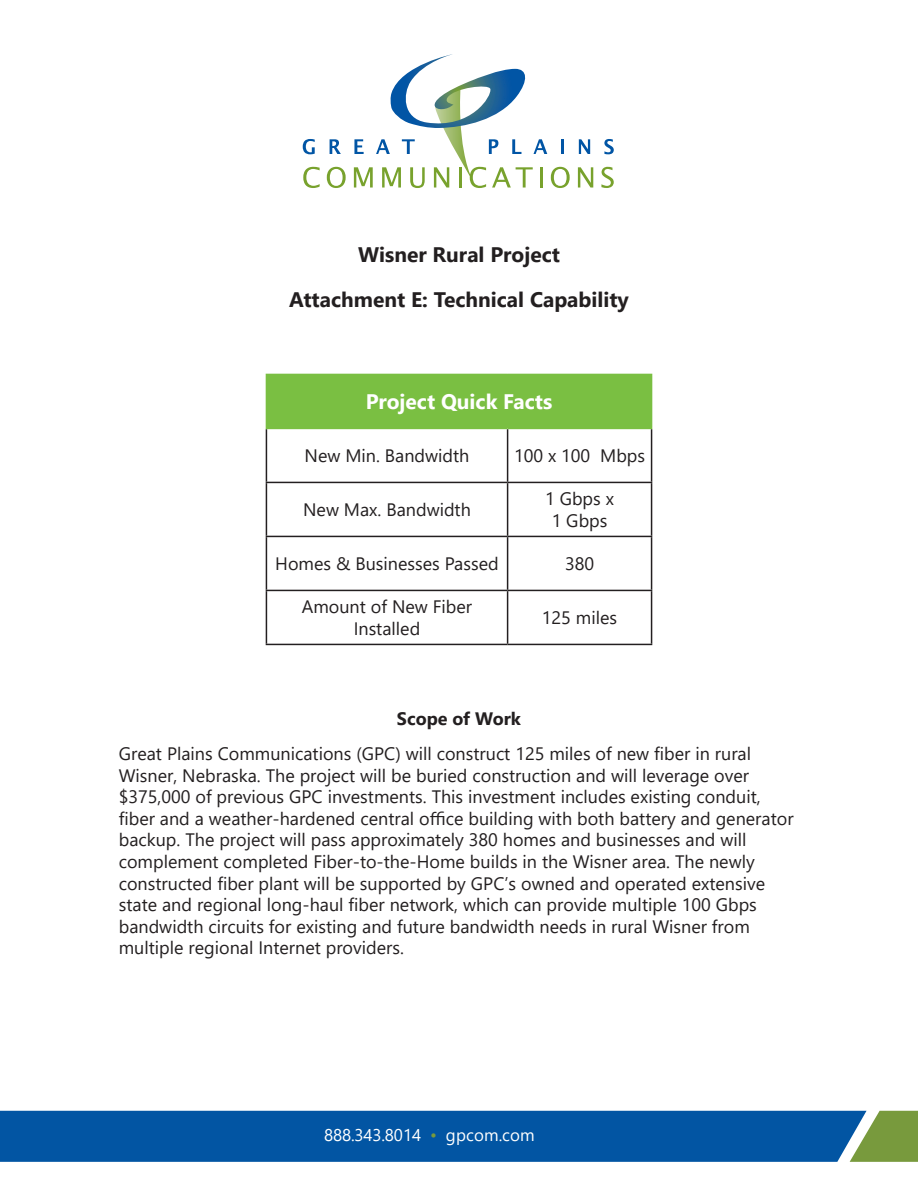
<style>
.page{position:relative;width:918px;height:1188px;background:#fff}
.page>*{position:absolute;margin:0;border:0;box-sizing:border-box;transform-origin:0 0}
.t1{font:700 21px "Segoe UI";color:#231f20}
.t2{font:700 21px "Segoe UI";color:#fff}
.t3{font:18px/21.6px "Segoe UI";color:#231f20;text-align:center}
.t4{font:700 18px "Segoe UI";color:#231f20}
.t5{font:16.95px "Segoe UI";letter-spacing:-.005em;color:#fff}
.s1{color:#789a3d}
</style>
<div class="page">
<svg style="left:303px;top:139px;width:12px;height:15px"></svg>
<svg style="left:330px;top:139px;width:11px;height:15px"></svg>
<svg style="left:579px;top:139px;width:11px;height:15px"></svg>
<svg style="left:604px;top:139px;width:10px;height:15px"></svg>
<svg style="left:303px;top:167px;width:17px;height:21px"></svg>
<svg style="left:327px;top:167px;width:19px;height:21px"></svg>
<svg style="left:354px;top:54px;width:216px;height:134px"></svg>
<svg style="left:578px;top:167px;width:15px;height:21px"></svg>
<svg style="left:601px;top:167px;width:13px;height:21px"></svg>
<div style="left:0;top:1111px;width:850px;height:51px;background:#0255a3"></div>
<svg style="left:850px;top:1111px;width:68px;height:51px;background:#84a460"></svg>
<div style="left:266px;top:374px;width:386px;height:54px;background:#7abf42"></div>
<hr style="left:266px;top:429px;width:1px;height:53px;background:#231f20">
<hr style="left:507px;top:429px;width:1px;height:53px;background:#231f20">
<hr style="left:651px;top:429px;width:1px;height:53px;background:#231f20">
<hr style="left:266px;top:482px;width:242px;height:1px;background:#231f20">
<hr style="left:266px;top:483px;width:1px;height:53px;background:#231f20">
<hr style="left:508px;top:482px;width:144px;height:1px;background:#231f20">
<hr style="left:507px;top:483px;width:1px;height:53px;background:#231f20">
<hr style="left:651px;top:483px;width:1px;height:53px;background:#231f20">
<hr style="left:266px;top:536px;width:242px;height:1px;background:#231f20">
<hr style="left:266px;top:537px;width:1px;height:53px;background:#231f20">
<hr style="left:508px;top:536px;width:144px;height:1px;background:#231f20">
<hr style="left:507px;top:537px;width:1px;height:53px;background:#231f20">
<hr style="left:651px;top:537px;width:1px;height:53px;background:#231f20">
<hr style="left:266px;top:590px;width:242px;height:1px;background:#231f20">
<hr style="left:266px;top:591px;width:1px;height:53px;background:#231f20">
<hr style="left:508px;top:590px;width:144px;height:1px;background:#231f20">
<hr style="left:507px;top:591px;width:1px;height:53px;background:#231f20">
<hr style="left:651px;top:591px;width:1px;height:53px;background:#231f20">
<hr style="left:266px;top:644px;width:242px;height:1px;background:#231f20">
<hr style="left:508px;top:644px;width:144px;height:1px;background:#231f20">
<hr style="left:266px;top:428px;width:242px;height:1px;background:#7abf42">
<hr style="left:508px;top:428px;width:144px;height:1px;background:#7abf42">
<p class="t1" style="left:358px;top:234px;width:203px">Wisner Rural Project</p>
<p class="t1" style="left:289px;top:280px;width:341px">Attachment E: Technical Capability</p>
<p class="t2" style="left:366px;top:382px;width:188px">Project Quick Facts</p>
<p class="t3" style="left:305px;top:443px;width:166px">New Min. Bandwidth</p>
<p class="t3" style="left:514px;top:443px;width:133px">100 x 100 Mbps</p>
<p class="t3" style="left:303px;top:497px;width:169px">New Max. Bandwidth</p>
<p class="t3" style="left:545px;top:486px;width:70px">1 Gbps x<br>1 Gbps</p>
<p class="t3" style="left:275px;top:551px;width:225px">Homes &amp; Businesses Passed</p>
<p class="t3" style="left:565px;top:551px;width:31px">380</p>
<p class="t3" style="left:302px;top:594px;width:172px">Amount of New Fiber<br>Installed</p>
<p class="t3" style="left:542px;top:605px;width:77px">125 miles</p>
<p class="t4" style="left:397px;top:702px;width:126px">Scope of Work</p>
<p class="t3" style="left:119px;top:741px;width:676px;text-align:left">Great Plains Communications (GPC) will construct 125 miles of new fiber in rural Wisner, Nebraska. The project will be buried construction and will leverage over $375,000 of previous GPC investments. This investment includes existing conduit, fiber and a weather-hardened central office building with both battery and generator backup. The project will pass approximately 380 homes and businesses and will complement completed Fiber-to-the-Home builds in the Wisner area. The newly constructed fiber plant will be supported by GPC’s owned and operated extensive state and regional long-haul fiber network, which can provide multiple 100 Gbps bandwidth circuits for existing and future bandwidth needs in rural Wisner from multiple regional Internet providers.</p>
<p class="t5" style="left:324px;top:1119px;width:212px">888.343.8014 <span class="s1">•</span> gpcom.com</p>
</div>
